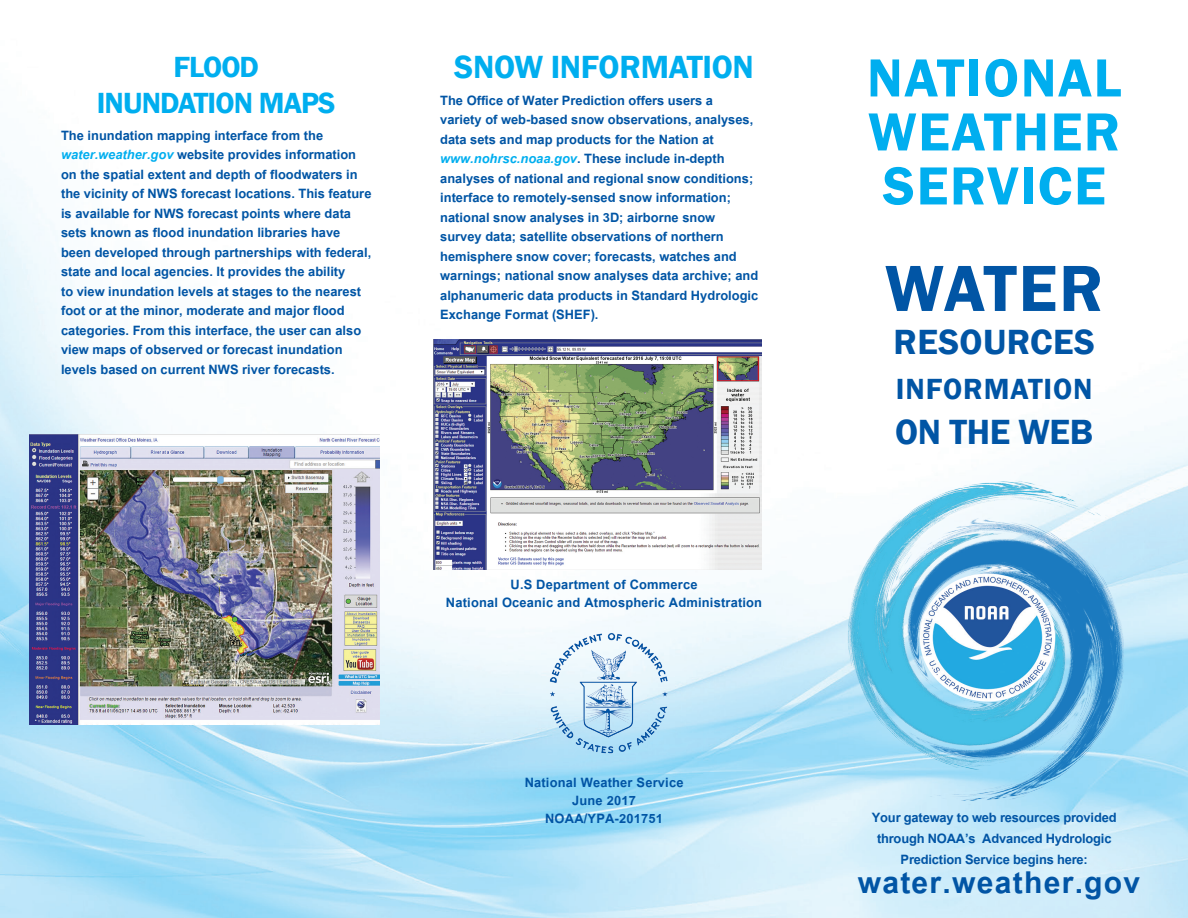
<style>
.page{position:relative;width:1188px;height:918px;background:#fff}
.page>*{position:absolute;margin:0;border:0;box-sizing:border-box;transform-origin:0 0}
.t1{font:600 67.5px "Franklin Gothic";letter-spacing:.015em;color:#0155a5}
.t2{font:600 55.5px/54px "Franklin Gothic";letter-spacing:.03em;color:#00aeef}
.t3{font:700 42px "Utsaah";letter-spacing:.03em;color:#0155a5}
.t4{font:600 36px "Franklin Gothic";letter-spacing:.01em;color:#0155a5}
.subhead{font:600 33px "Franklin Gothic";letter-spacing:-.01em;color:#00aeef}
.subhead-2{font:600 30px "Franklin Gothic";letter-spacing:-.03em;color:#00aeef}
.t5{font:600 30px "Franklin Gothic";letter-spacing:.03em;color:#0155a5}
.subhead-3{font:700 18px/19.5px "Utsaah";color:#0155a5}
.s1{font-style:italic;color:#00aeef}
</style>
<div class="page">
<img style="left:0;top:153px;width:1188px;height:765px">
<img style="left:842px;top:454px;width:288px;height:404px">
<img style="left:915px;top:569px;width:144px;height:137px">
<img style="left:434px;top:340px;width:327px;height:229px">
<img style="left:29px;top:434px;width:350px;height:291px">
<img style="left:546px;top:629px;width:126px;height:128px">
<p class="subhead-2" style="left:173px;top:48px;width:87px">FLOOD</p>
<p class="subhead-2" style="left:97px;top:84px;width:240px">INUNDATION MAPS</p>
<p class="subhead-3" style="left:61px;top:126px;width:312px">The inundation mapping interface from the <span class="s1">water.weather.gov</span> website provides information on the spatial extent and depth of floodwaters in the vicinity of NWS forecast locations. This feature is available for NWS forecast points where data sets known as flood inundation libraries have been developed through partnerships with federal, state and local agencies. It provides the ability<br>to view inundation levels at stages to the nearest foot or at the minor, moderate and major flood categories. From this interface, the user can also view maps of observed or forecast inundation levels based on current NWS river forecasts.</p>
<p class="subhead" style="left:454px;top:46px;width:301px">SNOW INFORMATION</p>
<p class="subhead-3" style="left:440px;top:91px;width:320px">The Office of Water Prediction offers users a variety of web-based snow observations, analyses, data sets and map products for the Nation at <span class="s1">www.nohrsc.noaa.gov</span>. These include in-depth analyses of national and regional snow conditions; interface to remotely-sensed snow information; national snow analyses in 3D; airborne snow survey data; satellite observations of northern hemisphere snow cover; forecasts, watches and warnings; national snow analyses data archive; and alphanumeric data products in Standard Hydrologic Exchange Format (SHEF).</p>
<p class="subhead-3" style="left:511px;top:576px;width:189px">U.S Department of Commerce</p>
<p class="subhead-3" style="left:446px;top:594px;width:318px">National Oceanic and Atmospheric Administration</p>
<p class="subhead-3" style="left:525px;top:774px;width:160px">National Weather Service</p>
<p class="subhead-3" style="left:572px;top:792px;width:65px">June 2017</p>
<p class="subhead-3" style="left:545px;top:810px;width:119px">NOAA/YPA-201751</p>
<p class="t2" style="left:867px;top:52px;width:256px">NATIONAL<br>WEATHER</p>
<p class="t2" style="left:883px;top:160px;width:225px">SERVICE</p>
<p class="t1" style="left:885px;top:247px;width:220px">WATER</p>
<p class="t4" style="left:894px;top:320px;width:203px">RESOURCES</p>
<p class="t5" style="left:896px;top:371px;width:198px">INFORMATION</p>
<p class="t4" style="left:895px;top:410px;width:199px">ON THE WEB</p>
<p class="subhead-3" style="left:872px;top:808px;width:246px;line-height:21px;text-align:center">Your gateway to web resources provided through NOAA’s Advanced Hydrologic<br>Prediction Service begins here:</p>
<p class="t3" style="left:858px;top:862px;width:284px">water.weather.gov</p>
</div>
